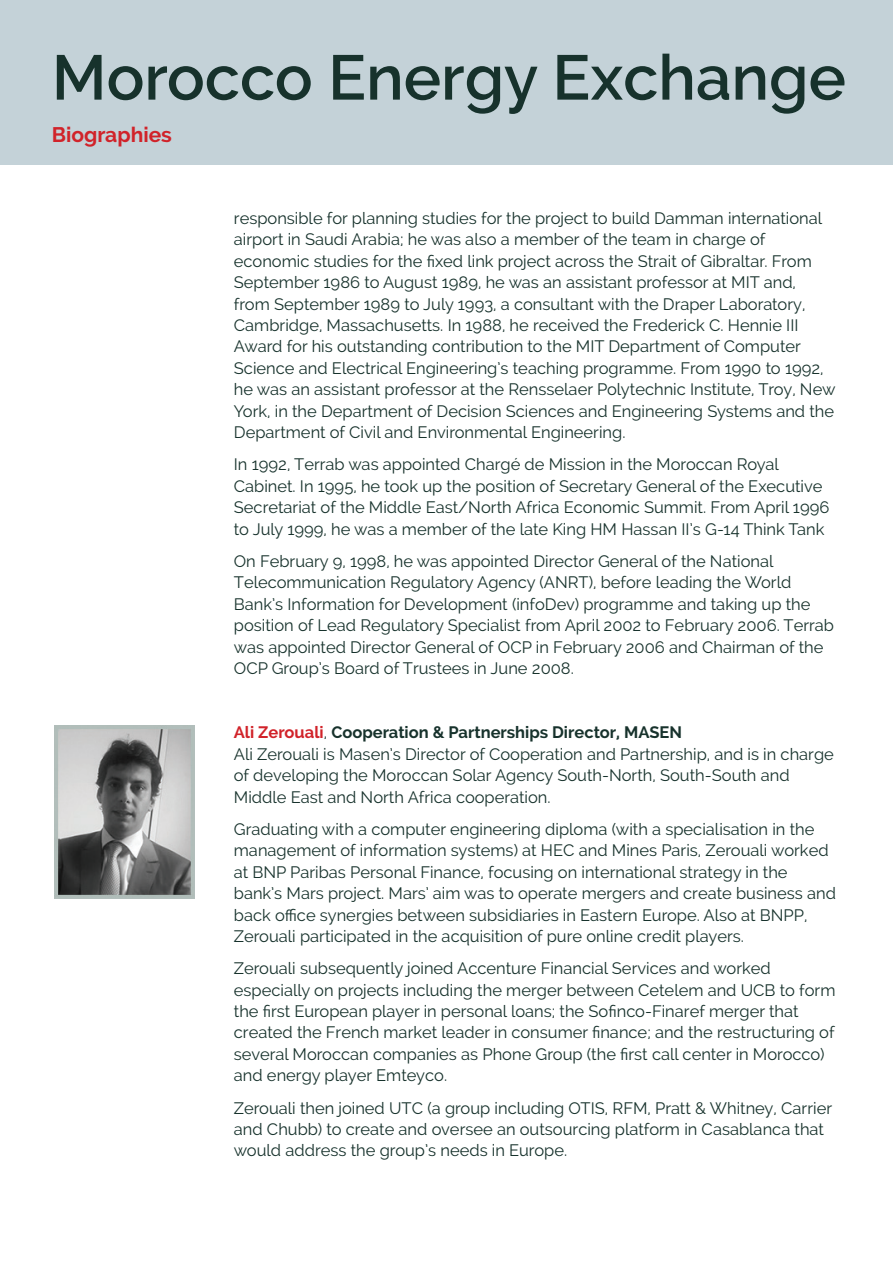
<style>
.page{position:relative;width:893px;height:1263px;background:#fff}
.page>*{position:absolute;margin:0;border:0;box-sizing:border-box;transform-origin:0 0}
.t1{font:600 63px "Raleway";color:#17322c}
.t2{font:700 21px "Raleway";color:#d1232a}
.t3{font:16.5px/21.5px "Raleway";color:#17322c}
.s1{font-weight:700;color:#d1232a}
.s2{font-weight:700}
</style>
<div class="page">
<div style="left:881px;top:0;width:12px;height:164px;background:#c4d2d8"></div>
<div style="left:0;top:0;width:891px;height:164px;background:#c4d2d8"></div>
<img style="left:54px;top:725px;width:141px;height:173px">
<h1 class="t1" style="left:52px;top:41px;width:796px">Morocco Energy Exchange</h1>
<p class="t2" style="left:52px;top:122px;width:122px">Biographies</p>
<p class="t3" style="left:234px;top:207px;width:603px">responsible for planning studies for the project to build Damman international airport in Saudi Arabia; he was also a member of the team in charge of economic studies for the fixed link project across the Strait of Gibraltar. From September 1986 to August 1989, he was an assistant professor at MIT and, from September 1989 to July 1993, a consultant with the Draper Laboratory, Cambridge, Massachusetts. In 1988, he received the Frederick C. Hennie III Award for his outstanding contribution to the MIT Department of Computer Science and Electrical Engineering’s teaching programme. From 1990 to 1992, he was an assistant professor at the Rensselaer Polytechnic Institute, Troy, New York, in the Department of Decision Sciences and Engineering Systems and the Department of Civil and Environmental Engineering.</p>
<p class="t3" style="left:234px;top:454px;width:597px">In 1992, Terrab was appointed Chargé de Mission in the Moroccan Royal Cabinet. In 1995, he took up the position of Secretary General of the Executive Secretariat of the Middle East/North Africa Economic Summit. From April 1996 to July 1999, he was a member of the late King HM Hassan II’s G-14 Think Tank</p>
<p class="t3" style="left:234px;top:550px;width:602px">On February 9, 1998, he was appointed Director General of the National Telecommunication Regulatory Agency (ANRT), before leading the World Bank’s Information for Development (infoDev) programme and taking up the position of Lead Regulatory Specialist from April 2002 to February 2006. Terrab was appointed Director General of OCP in February 2006 and Chairman of the OCP Group’s Board of Trustees in June 2008.</p>
<p class="t3" style="left:234px;top:722px;width:602px"><span class="s1">Ali Zerouali</span>, <span class="s2">Cooperation &amp; Partnerships Director, MASEN<br></span>Ali Zerouali is Masen’s Director of Cooperation and Partnership, and is in charge of developing the Moroccan Solar Agency South-North, South-South and Middle East and North Africa cooperation.</p>
<p class="t3" style="left:234px;top:818px;width:604px">Graduating with a computer engineering diploma (with a specialisation in the management of information systems) at HEC and Mines Paris, Zerouali worked at BNP Paribas Personal Finance, focusing on international strategy in the bank’s Mars project. Mars’ aim was to operate mergers and create business and back office synergies between subsidiaries in Eastern Europe. Also at BNPP, Zerouali participated in the acquisition of pure online credit players.</p>
<p class="t3" style="left:234px;top:958px;width:603px">Zerouali subsequently joined Accenture Financial Services and worked especially on projects including the merger between Cetelem and UCB to form the first European player in personal loans; the Sofinco-Finaref merger that created the French market leader in consumer finance; and the restructuring of several Moroccan companies as Phone Group (the first call center in Morocco) and energy player Emteyco.</p>
<p class="t3" style="left:234px;top:1097px;width:600px">Zerouali then joined UTC (a group including OTIS, RFM, Pratt &amp; Whitney, Carrier and Chubb) to create and oversee an outsourcing platform in Casablanca that would address the group’s needs in Europe.</p>
</div>
